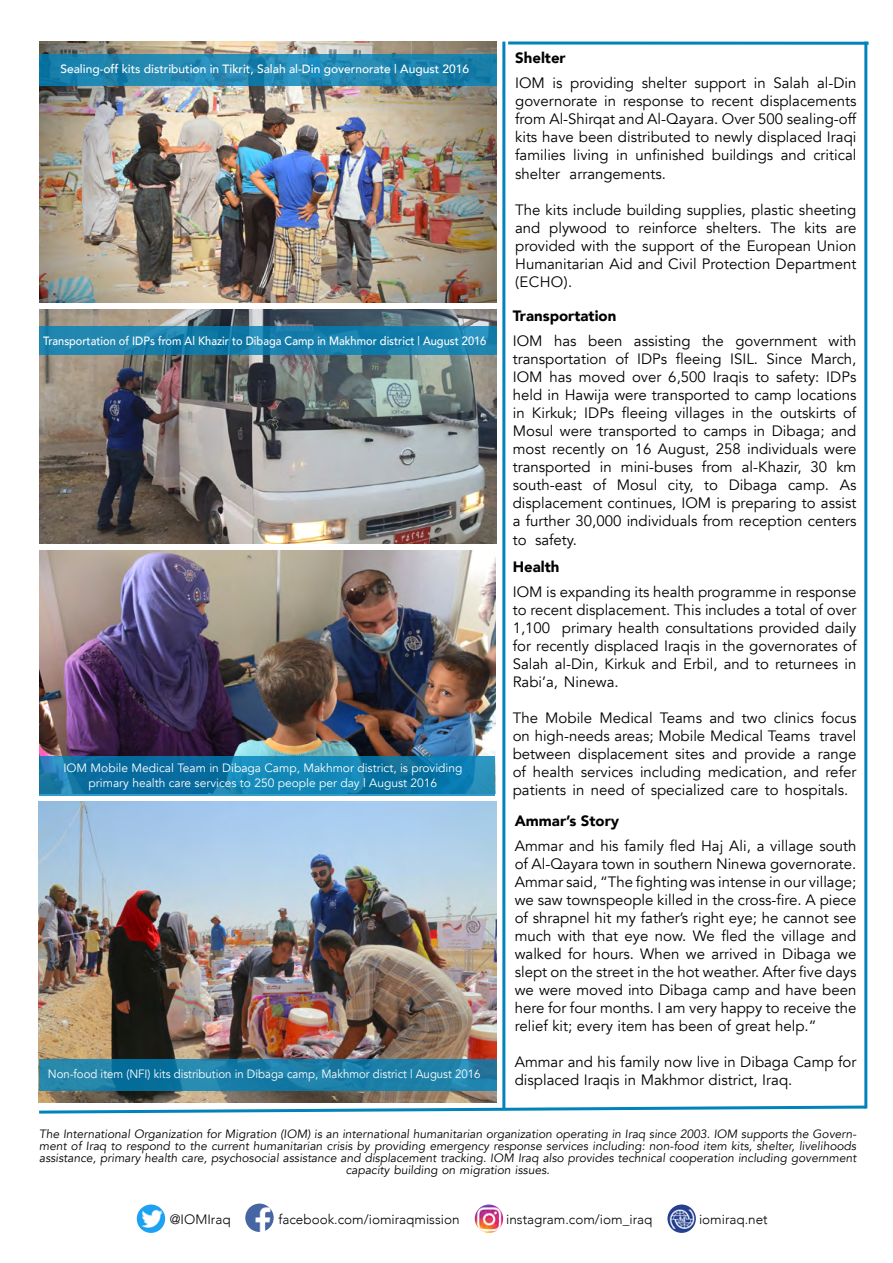
<style>
.page{position:relative;width:893px;height:1263px;background:#fff}
.page>*{position:absolute;margin:0;border:0;box-sizing:border-box;transform-origin:0 0}
.t1{font:15px/18px "Avenir";color:#000;text-align:justify}
.t2{font:900 15px "Avenir";color:#000}
.t3{font:300 13.5px "Avenir";color:#000}
.t4{font:12px/12px "Avenir";color:#000;text-align:center}
.t5{font:12px/14.4px "Avenir";color:#fff;text-align:center}
.t6{font:12px "Avenir";color:#fff;scale:.95 1}
.t7{font:500 12px "Avenir";color:#fff;scale:.92 1}
.t8{font:500 12px "Avenir";color:#fff}
</style>
<div class="page">
<img style="left:39px;top:801px;width:457px;height:302px">
<img style="left:40px;top:42px;width:456px;height:261px">
<svg style="left:39px;top:1059px;width:457px;height:31px;background:#1b7ea6"></svg>
<svg style="left:39px;top:54px;width:457px;height:32px;background:#1f85af"></svg>
<img style="left:39px;top:309px;width:457px;height:234px">
<svg style="left:40px;top:327px;width:457px;height:28px;background:#1880ad"></svg>
<img style="left:39px;top:550px;width:456px;height:206px">
<svg style="left:39px;top:756px;width:456px;height:39px;background:#107aab"></svg>
<svg style="left:39px;top:1104px;width:829px;height:10px"></svg>
<hr style="left:502px;top:42px;width:3px;height:1066px;background:#0082ba">
<svg style="left:508px;top:41px;width:361px;height:4px"></svg>
<hr style="left:864px;top:42px;width:3px;height:1066px;background:#0082ba">
<img style="left:137px;top:1204px;width:28px;height:29px;border-radius:14px">
<img style="left:245px;top:1203px;width:29px;height:29px;border-radius:14px">
<img style="left:475px;top:1204px;width:28px;height:29px;border-radius:14px">
<img style="left:667px;top:1204px;width:29px;height:29px;border-radius:14px">
<p class="t8" style="left:60px;top:58px;width:410px">Sealing-off kits distribution in Tikrit, Salah al-Din governorate | August 2016</p>
<p class="t7" style="left:43px;top:331px;width:483px">Transportation of IDPs from Al Khazir to Dibaga Camp in Makhmor district | August 2016</p>
<p class="t5" style="left:63px;top:761px;width:400px">IOM Mobile Medical Team in Dibaga Camp, Makhmor district, is providing primary health care services to 250 people per day l August 2016</p>
<p class="t6" style="left:48px;top:1067px;width:457px">Non-food item (NFI) kits distribution in Dibaga camp, Makhmor district | August 2016</p>
<p class="t2" style="left:515px;top:45px;width:52px">Shelter</p>
<p class="t1" style="left:515px;top:75px;width:343px">IOM is providing shelter support in Salah al-Din governorate in response to recent displacements from Al-Shirqat and Al-Qayara. Over 500 sealing-off kits have been distributed to newly displaced Iraqi families living in unfinished buildings and critical shelter arrangements.</p>
<p class="t1" style="left:515px;top:201px;width:343px">The kits include building supplies, plastic sheeting and plywood to reinforce shelters. The kits are provided with the support of the European Union Humanitarian Aid and Civil Protection Department (ECHO).</p>
<p class="t2" style="left:513px;top:303px;width:105px">Transportation</p>
<p class="t1" style="left:513px;top:333px;width:345px">IOM has been assisting the government with transportation of IDPs fleeing ISIL. Since March, IOM has moved over 6,500 Iraqis to safety: IDPs held in Hawija were transported to camp locations in Kirkuk; IDPs fleeing villages in the outskirts of Mosul were transported to camps in Dibaga; and most recently on 16 August, 258 individuals were transported in mini-buses from al-Khazir, 30 km south-east of Mosul city, to Dibaga camp. As displacement continues, IOM is preparing to assist a further 30,000 individuals from reception centers to safety.</p>
<p class="t2" style="left:513px;top:553px;width:48px">Health</p>
<p class="t1" style="left:513px;top:583px;width:345px">IOM is expanding its health programme in response to recent displacement. This includes a total of over 1,100 primary health consultations provided daily for recently displaced Iraqis in the governorates of Salah al-Din, Kirkuk and Erbil, and to returnees in Rabi’a, Ninewa.</p>
<p class="t1" style="left:513px;top:709px;width:345px">The Mobile Medical Teams and two clinics focus on high-needs areas; Mobile Medical Teams travel between displacement sites and provide a range of health services including medication, and refer patients in need of specialized care to hospitals.</p>
<p class="t2" style="left:515px;top:808px;width:106px">Ammar’s Story</p>
<p class="t1" style="left:515px;top:837px;width:343px">Ammar and his family fled Haj Ali, a village south of Al-Qayara town in southern Ninewa governorate.<br>Ammar said, “The fighting was intense in our village; we saw townspeople killed in the cross-fire. A piece of shrapnel hit my father’s right eye; he cannot see much with that eye now. We fled the village and walked for hours. When we arrived in Dibaga we slept on the street in the hot weather. After five days we were moved into Dibaga camp and have been here for four months. I am very happy to receive the relief kit; every item has been of great help.”</p>
<p class="t1" style="left:515px;top:1053px;width:343px">Ammar and his family now live in Dibaga Camp for displaced Iraqis in Makhmor district, Iraq.</p>
<p class="t4" style="left:39px;top:1128px;width:820px">The International Organization for Migration (IOM) is an international humanitarian organization operating in Iraq since 2003. IOM supports the Govern&shy;ment of Iraq to respond to the current humanitarian crisis by providing emergency response services including: non-food item kits, shelter, livelihoods assistance, primary health care, psychosocial assistance and displacement tracking. IOM Iraq also provides technical cooperation including government capacity building on migration issues.</p>
<p class="t3" style="left:170px;top:1211px;width:62px">@IOMIraq</p>
<p class="t3" style="left:278px;top:1211px;width:183px">facebook.com/iomiraqmission</p>
<p class="t3" style="left:506px;top:1211px;width:148px">instagram.com/iom_iraq</p>
<p class="t3" style="left:699px;top:1211px;width:70px">iomiraq.net</p>
</div>
